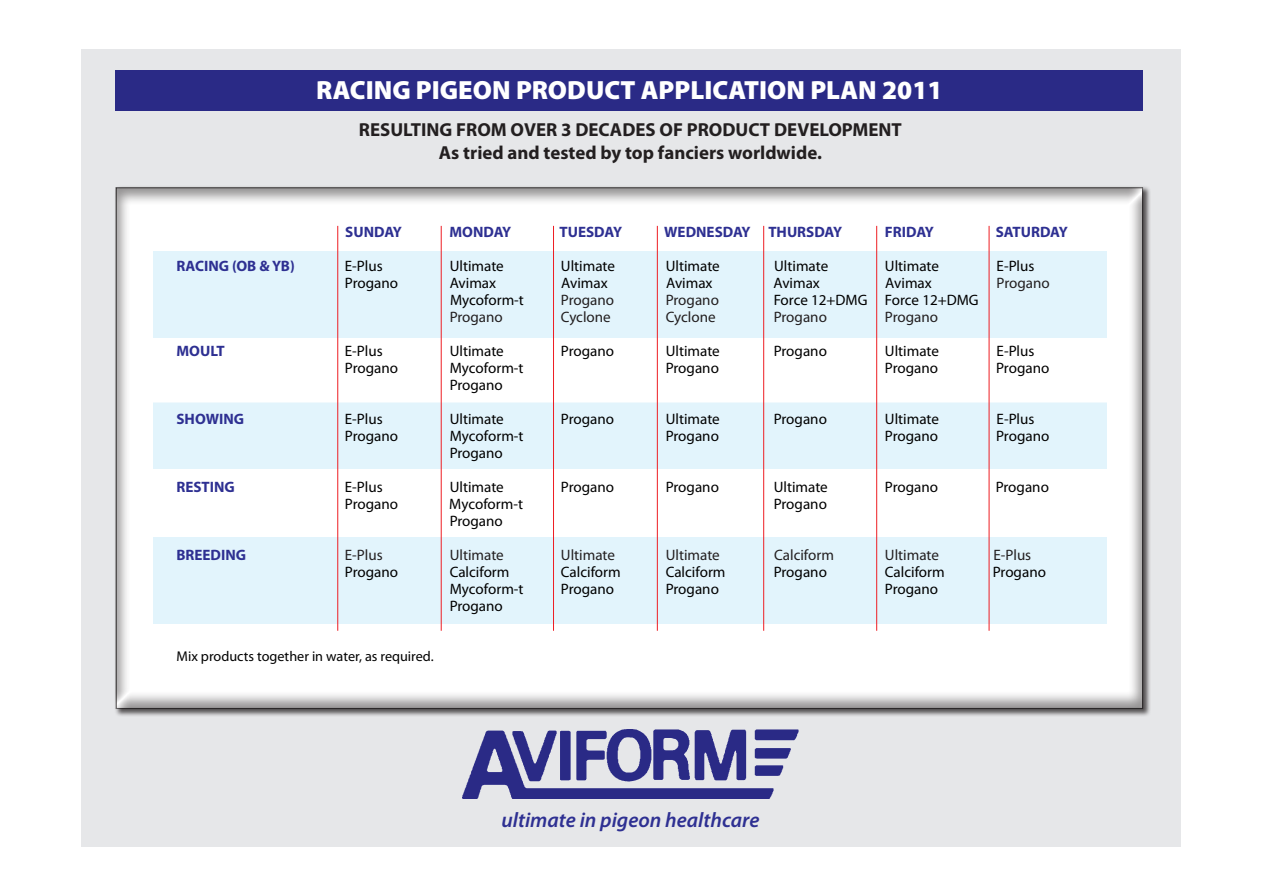
<style>
.page{position:relative;width:1263px;height:893px;background:#fff}
.page>*{position:absolute;margin:0;border:0;box-sizing:border-box;transform-origin:0 0}
.Subhead_2{font:900 26.4px "Myriad Pro";color:#fff}
.Subhead_2-2{font:italic 600 21px "Myriad Pro";color:#2e3092}
.Subhead_2-3{font:700 18.9px "Myriad Pro";color:#231f20}
.Body_text{font:15.15px "Myriad Pro";color:#000}
.Body_text-2{font:15.15px "Myriad Pro";color:#231f20}
.Body_text-3{font:700 15.15px "Myriad Pro";color:#2e3092}
.Body_text-4{font:14.25px "Myriad Pro";color:#000}
</style>
<div class="page">
<div style="left:81px;top:49px;width:1099px;height:797px;background:#e6e7e9"></div>
<div style="left:114px;top:185px;width:1037px;height:532px;background:#231f20;opacity:.75"></div>
<div style="left:113px;top:187px;width:1031px;height:523px;background:#231f20;opacity:.5"></div>
<div style="left:154px;top:251px;width:953px;height:86px;background:#e2f4fc"></div>
<div style="left:116px;top:70px;width:1027px;height:41px;background:#2a2a86"></div>
<img style="left:462px;top:729px;width:336px;height:70px">
<div style="left:154px;top:403px;width:953px;height:66px;background:#e2f4fc"></div>
<div style="left:154px;top:538px;width:953px;height:86px;background:#e2f4fc"></div>
<hr style="left:337px;top:226px;width:1px;height:405px;background:#ee1d23">
<hr style="left:441px;top:226px;width:1px;height:405px;background:#ee1d23">
<hr style="left:553px;top:226px;width:1px;height:405px;background:#ee1d23">
<hr style="left:657px;top:226px;width:1px;height:405px;background:#ee1d23">
<hr style="left:763px;top:226px;width:1px;height:405px;background:#ee1d23">
<hr style="left:876px;top:226px;width:1px;height:405px;background:#ee1d23">
<hr style="left:989px;top:226px;width:1px;height:405px;background:#ee1d23">
<p class="Subhead_2" style="left:316px;top:75px;width:628px">RACING PIGEON PRODUCT APPLICATION PLAN 2011</p>
<p class="Subhead_2-3" style="left:359px;top:118px;width:544px">RESULTING FROM OVER 3 DECADES OF PRODUCT DEVELOPMENT</p>
<p class="Subhead_2-3" style="left:439px;top:140px;width:384px">As tried and tested by top fanciers worldwide.</p>
<p class="Body_text-3" style="left:345px;top:222px;width:58px">SUNDAY</p>
<p class="Body_text-3" style="left:450px;top:222px;width:63px">MONDAY</p>
<p class="Body_text-3" style="left:559px;top:222px;width:64px">TUESDAY</p>
<p class="Body_text-3" style="left:664px;top:222px;width:179px">WEDNESDAY THURSDAY</p>
<p class="Body_text-3" style="left:885px;top:222px;width:51px">FRIDAY</p>
<p class="Body_text-3" style="left:996px;top:222px;width:74px">SATURDAY</p>
<p class="Body_text-3" style="left:176px;top:256px;width:120px">RACING (OB &amp; YB)</p>
<p class="Body_text" style="left:345px;top:257px;width:39px">E-Plus</p>
<p class="Body_text" style="left:450px;top:257px;width:56px">Ultimate</p>
<p class="Body_text" style="left:561px;top:257px;width:56px">Ultimate</p>
<p class="Body_text" style="left:666px;top:257px;width:56px">Ultimate</p>
<p class="Body_text" style="left:774px;top:257px;width:56px">Ultimate</p>
<p class="Body_text" style="left:885px;top:257px;width:56px">Ultimate</p>
<p class="Body_text" style="left:997px;top:257px;width:39px">E-Plus</p>
<p class="Body_text" style="left:345px;top:274px;width:55px">Progano</p>
<p class="Body_text" style="left:450px;top:274px;width:48px">Avimax</p>
<p class="Body_text" style="left:561px;top:274px;width:48px">Avimax</p>
<p class="Body_text" style="left:666px;top:274px;width:48px">Avimax</p>
<p class="Body_text" style="left:773px;top:274px;width:48px">Avimax</p>
<p class="Body_text" style="left:885px;top:274px;width:48px">Avimax</p>
<p class="Body_text-2" style="left:996px;top:274px;width:55px">Progano</p>
<p class="Body_text" style="left:450px;top:291px;width:75px">Mycoform-t</p>
<p class="Body_text-2" style="left:561px;top:291px;width:55px">Progano</p>
<p class="Body_text-2" style="left:666px;top:291px;width:55px">Progano</p>
<p class="Body_text" style="left:774px;top:291px;width:206px">Force 12+DMG Force 12+DMG</p>
<p class="Body_text-2" style="left:450px;top:308px;width:55px">Progano</p>
<p class="Body_text-2" style="left:561px;top:308px;width:51px">Cyclone</p>
<p class="Body_text-2" style="left:666px;top:308px;width:51px">Cyclone</p>
<p class="Body_text-2" style="left:774px;top:308px;width:55px">Progano</p>
<p class="Body_text-2" style="left:885px;top:308px;width:55px">Progano</p>
<p class="Body_text-3" style="left:176px;top:341px;width:50px">MOULT</p>
<p class="Body_text" style="left:345px;top:342px;width:39px">E-Plus</p>
<p class="Body_text" style="left:450px;top:342px;width:56px">Ultimate</p>
<p class="Body_text" style="left:561px;top:342px;width:55px">Progano</p>
<p class="Body_text" style="left:666px;top:342px;width:56px">Ultimate</p>
<p class="Body_text" style="left:774px;top:342px;width:55px">Progano</p>
<p class="Body_text" style="left:885px;top:342px;width:56px">Ultimate</p>
<p class="Body_text" style="left:997px;top:342px;width:39px">E-Plus</p>
<p class="Body_text" style="left:345px;top:359px;width:55px">Progano</p>
<p class="Body_text" style="left:450px;top:359px;width:75px">Mycoform-t</p>
<p class="Body_text" style="left:666px;top:359px;width:55px">Progano</p>
<p class="Body_text" style="left:885px;top:359px;width:55px">Progano</p>
<p class="Body_text" style="left:996px;top:359px;width:55px">Progano</p>
<p class="Body_text" style="left:450px;top:375px;width:55px">Progano</p>
<p class="Body_text-3" style="left:176px;top:409px;width:69px">SHOWING</p>
<p class="Body_text" style="left:345px;top:409px;width:39px">E-Plus</p>
<p class="Body_text" style="left:450px;top:409px;width:56px">Ultimate</p>
<p class="Body_text" style="left:561px;top:409px;width:55px">Progano</p>
<p class="Body_text" style="left:666px;top:409px;width:56px">Ultimate</p>
<p class="Body_text" style="left:774px;top:409px;width:55px">Progano</p>
<p class="Body_text" style="left:885px;top:409px;width:56px">Ultimate</p>
<p class="Body_text" style="left:997px;top:409px;width:39px">E-Plus</p>
<p class="Body_text" style="left:345px;top:426px;width:55px">Progano</p>
<p class="Body_text" style="left:450px;top:426px;width:75px">Mycoform-t</p>
<p class="Body_text" style="left:666px;top:426px;width:55px">Progano</p>
<p class="Body_text" style="left:885px;top:426px;width:55px">Progano</p>
<p class="Body_text" style="left:996px;top:426px;width:55px">Progano</p>
<p class="Body_text" style="left:450px;top:443px;width:55px">Progano</p>
<p class="Body_text-3" style="left:176px;top:477px;width:60px">RESTING</p>
<p class="Body_text" style="left:345px;top:477px;width:39px">E-Plus</p>
<p class="Body_text" style="left:450px;top:477px;width:56px">Ultimate</p>
<p class="Body_text" style="left:561px;top:477px;width:55px">Progano</p>
<p class="Body_text" style="left:666px;top:477px;width:55px">Progano</p>
<p class="Body_text" style="left:774px;top:477px;width:56px">Ultimate</p>
<p class="Body_text" style="left:885px;top:477px;width:55px">Progano</p>
<p class="Body_text" style="left:996px;top:477px;width:55px">Progano</p>
<p class="Body_text" style="left:345px;top:494px;width:55px">Progano</p>
<p class="Body_text" style="left:449px;top:494px;width:75px">Mycoform-t</p>
<p class="Body_text" style="left:774px;top:494px;width:55px">Progano</p>
<p class="Body_text" style="left:450px;top:511px;width:55px">Progano</p>
<p class="Body_text-3" style="left:176px;top:545px;width:71px">BREEDING</p>
<p class="Body_text-2" style="left:345px;top:545px;width:39px">E-Plus</p>
<p class="Body_text-2" style="left:450px;top:545px;width:56px">Ultimate</p>
<p class="Body_text-2" style="left:561px;top:545px;width:56px">Ultimate</p>
<p class="Body_text-2" style="left:666px;top:545px;width:56px">Ultimate</p>
<p class="Body_text-2" style="left:774px;top:545px;width:61px">Calciform</p>
<p class="Body_text-2" style="left:885px;top:545px;width:56px">Ultimate</p>
<p class="Body_text-2" style="left:993px;top:545px;width:39px">E-Plus</p>
<p class="Body_text" style="left:345px;top:562px;width:55px">Progano</p>
<p class="Body_text" style="left:450px;top:562px;width:61px">Calciform</p>
<p class="Body_text" style="left:561px;top:562px;width:61px">Calciform</p>
<p class="Body_text" style="left:666px;top:562px;width:61px">Calciform</p>
<p class="Body_text" style="left:774px;top:562px;width:55px">Progano</p>
<p class="Body_text" style="left:885px;top:562px;width:61px">Calciform</p>
<p class="Body_text" style="left:993px;top:562px;width:55px">Progano</p>
<p class="Body_text" style="left:450px;top:579px;width:75px">Mycoform-t</p>
<p class="Body_text" style="left:561px;top:579px;width:55px">Progano</p>
<p class="Body_text" style="left:666px;top:579px;width:55px">Progano</p>
<p class="Body_text" style="left:885px;top:579px;width:55px">Progano</p>
<p class="Body_text" style="left:450px;top:596px;width:55px">Progano</p>
<p class="Body_text-4" style="left:176px;top:647px;width:259px">Mix products together in water, as required.</p>
<p class="Subhead_2-2" style="left:501px;top:807px;width:260px">ultimate in pigeon healthcare</p>
</div>
